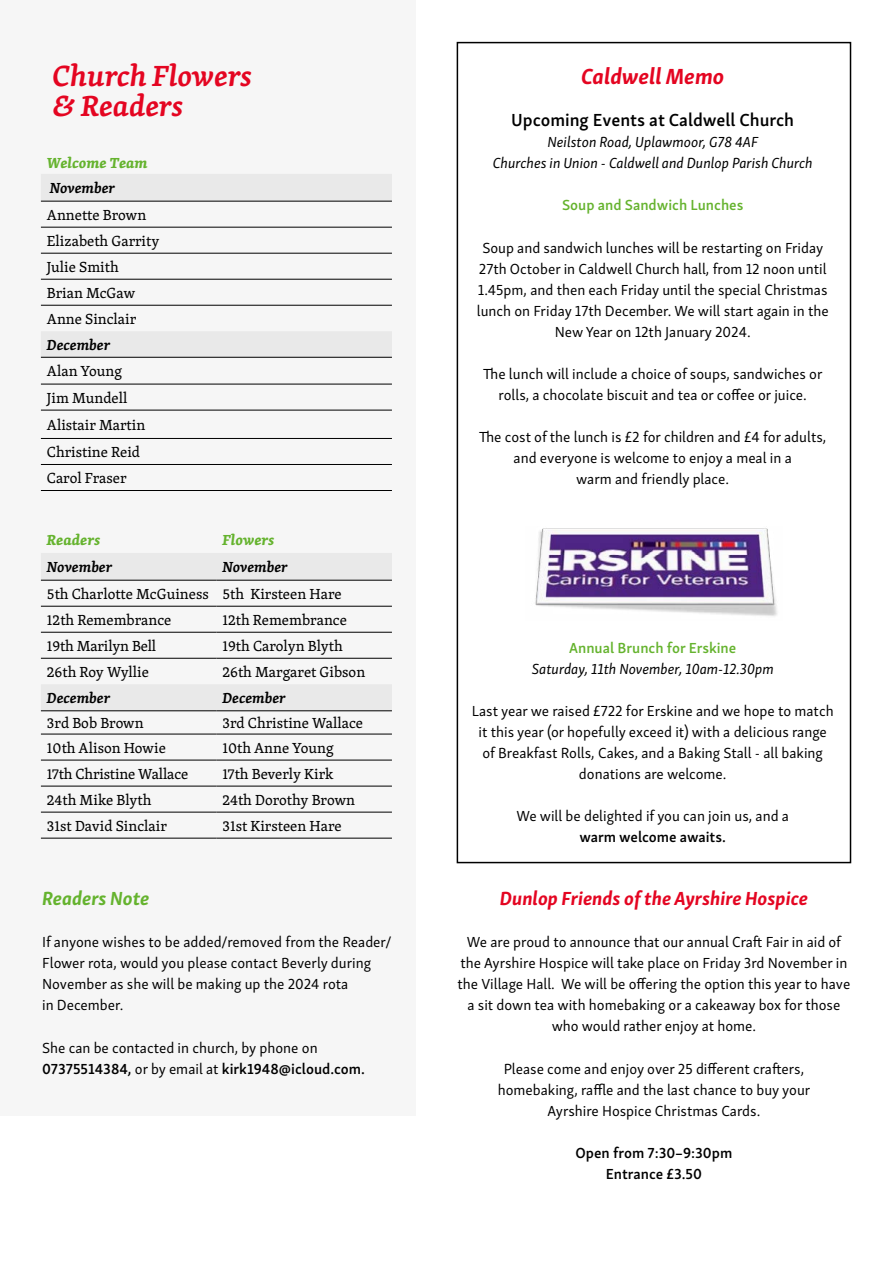
<style>
.page{position:relative;width:893px;height:1263px;background:#fff}
.page>*{position:absolute;margin:0;border:0;box-sizing:border-box;transform-origin:0 0}
.t1{font:italic 600 30px/30px "Skolar Latin";color:#e40521}
.t2{font:italic 700 22.5px "Skolar Sans Latn";color:#e40521}
.t3{font:italic 700 19.5px "Skolar Sans Latn";color:#e40521}
.t4{font:italic 700 19.5px "Skolar Sans Latn";color:#65b32e}
.t5{font:600 18px "Skolar Sans Latn";color:#000}
.t6{font:15px/21px "Skolar Sans Latn";color:#000;text-align:center}
.t7{font:15px/26px "Skolar Latin";color:#000}
.t8{font:italic 15px/21px "Skolar Sans Latn";color:#000;text-align:center}
.t9{font:600 15px/21px "Skolar Sans Latn";color:#000;text-align:center}
.t10{font:italic 600 15px "Skolar Latin";color:#000}
.t11{font:600 15px "Skolar Sans Latn";color:#65b32e}
.t12{font:italic 700 15px "Skolar Latin";color:#65b32e}
.s1{font-weight:600}
</style>
<div class="page">
<div style="left:0;top:0;width:416px;height:1116px;background:#f6f6f6"></div>
<svg style="left:41px;top:174px;width:351px;height:183px"></svg>
<hr style="left:41px;top:201px;width:351px;height:1px;background:#000">
<hr style="left:41px;top:227px;width:351px;height:1px;background:#000">
<hr style="left:41px;top:253px;width:351px;height:1px;background:#000">
<hr style="left:41px;top:279px;width:351px;height:1px;background:#000">
<hr style="left:41px;top:305px;width:351px;height:1px;background:#000">
<hr style="left:41px;top:357px;width:351px;height:1px;background:#000">
<hr style="left:41px;top:384px;width:351px;height:1px;background:#000">
<hr style="left:41px;top:410px;width:351px;height:1px;background:#000">
<hr style="left:41px;top:438px;width:351px;height:1px;background:#000">
<hr style="left:41px;top:464px;width:351px;height:1px;background:#000">
<hr style="left:41px;top:490px;width:351px;height:1px;background:#000">
<svg style="left:41px;top:553px;width:351px;height:157px"></svg>
<hr style="left:41px;top:580px;width:175px;height:1px;background:#000">
<hr style="left:216px;top:580px;width:176px;height:1px;background:#000">
<hr style="left:41px;top:606px;width:175px;height:1px;background:#000">
<hr style="left:216px;top:606px;width:176px;height:1px;background:#000">
<hr style="left:41px;top:632px;width:175px;height:1px;background:#000">
<hr style="left:216px;top:632px;width:176px;height:1px;background:#000">
<hr style="left:41px;top:658px;width:175px;height:1px;background:#000">
<hr style="left:216px;top:658px;width:176px;height:1px;background:#000">
<hr style="left:41px;top:710px;width:175px;height:1px;background:#000">
<hr style="left:216px;top:710px;width:176px;height:1px;background:#000">
<hr style="left:41px;top:734px;width:175px;height:1px;background:#000">
<hr style="left:216px;top:734px;width:176px;height:1px;background:#000">
<hr style="left:41px;top:760px;width:175px;height:1px;background:#000">
<hr style="left:216px;top:760px;width:176px;height:1px;background:#000">
<hr style="left:41px;top:786px;width:175px;height:1px;background:#000">
<hr style="left:216px;top:786px;width:176px;height:1px;background:#000">
<hr style="left:41px;top:812px;width:175px;height:1px;background:#000">
<hr style="left:216px;top:812px;width:176px;height:1px;background:#000">
<hr style="left:41px;top:838px;width:175px;height:1px;background:#000">
<hr style="left:216px;top:838px;width:176px;height:1px;background:#000">
<img style="left:535px;top:528px;width:242px;height:88px">
<div style="left:457px;top:42px;width:394px;height:821px;border:2px solid #000"></div>
<h1 class="t1" style="left:53px;top:59px;width:201px">Church Flowers &amp; Readers</h1>
<p class="t12" style="left:47px;top:150px;width:102px">Welcome Team</p>
<p class="t10" style="left:50px;top:176px;width:67px">November</p>
<p class="t7" style="left:47px;top:201px;width:114px">Annette Brown<br>Elizabeth Garrity<br>Julie Smith<br>Brian McGaw<br>Anne Sinclair</p>
<p class="t10" style="left:47px;top:333px;width:65px">December</p>
<p class="t7" style="left:47px;top:357px;width:100px;line-height:26.7px">Alan Young<br>Jim Mundell<br>Alistair Martin<br>Christine Reid<br>Carol Fraser</p>
<p class="t12" style="left:47px;top:528px;width:55px">Readers</p>
<p class="t12" style="left:222px;top:528px;width:53px">Flowers</p>
<p class="t10" style="left:47px;top:555px;width:67px">November</p>
<p class="t10" style="left:222px;top:555px;width:67px">November</p>
<p class="t7" style="left:47px;top:580px;width:296px">5th Charlotte McGuiness 5th Kirsteen Hare<br>12th Remembrance</p>
<p class="t7" style="left:222px;top:606px;width:126px">12th Remembrance</p>
<p class="t7" style="left:47px;top:632px;width:111px">19th Marilyn Bell</p>
<p class="t7" style="left:222px;top:632px;width:122px">19th Carolyn Blyth</p>
<p class="t7" style="left:47px;top:658px;width:104px">26th Roy Wyllie</p>
<p class="t7" style="left:222px;top:658px;width:144px">26th Margaret Gibson</p>
<p class="t10" style="left:47px;top:686px;width:65px">December</p>
<p class="t10" style="left:222px;top:686px;width:65px">December</p>
<p class="t7" style="left:47px;top:710px;width:98px">3rd Bob Brown</p>
<p class="t7" style="left:222px;top:710px;width:142px">3rd Christine Wallace</p>
<p class="t7" style="left:47px;top:734px;width:120px">10th Alison Howie</p>
<p class="t7" style="left:222px;top:734px;width:113px">10th Anne Young</p>
<p class="t7" style="left:47px;top:760px;width:143px">17th Christine Wallace</p>
<p class="t7" style="left:222px;top:760px;width:113px">17th Beverly Kirk</p>
<p class="t7" style="left:47px;top:786px;width:106px">24th Mike Blyth</p>
<p class="t7" style="left:222px;top:786px;width:134px">24th Dorothy Brown</p>
<p class="t7" style="left:47px;top:812px;width:121px">31st David Sinclair</p>
<p class="t7" style="left:222px;top:812px;width:121px">31st Kirsteen Hare</p>
<h3 class="t4" style="left:42px;top:883px;width:109px">Readers Note</h3>
<p class="t6" style="left:42px;top:930px;width:351px;text-align:left">If anyone wishes to be added/removed from the Reader/ Flower rota, would you please contact Beverly during November as she will be making up the 2024 rota<br>in December.</p>
<p class="t6" style="left:42px;top:1036px;width:324px;text-align:left">She can be contacted in church, by phone on<br><span class="s1">07375514384,</span> or by email at <span class="s1">kirk1948@icloud.com.</span></p>
<h2 class="t2" style="left:581px;top:59px;width:145px">Caldwell Memo</h2>
<p class="t5" style="left:511px;top:106px;width:284px">Upcoming Events at Caldwell Church</p>
<p class="t8" style="left:493px;top:131px;width:321px">Neilston Road, Uplawmoor, G78 4AF<br>Churches in Union - Caldwell and Dunlop Parish Church</p>
<p class="t11" style="left:562px;top:193px;width:183px">Soup and Sandwich Lunches</p>
<p class="t6" style="left:477px;top:236px;width:353px">Soup and sandwich lunches will be restarting on Friday 27th October in Caldwell Church hall, from 12 noon until 1.45pm, and then each Friday until the special Christmas lunch on Friday 17th December. We will start again in the New Year on 12th January 2024.</p>
<p class="t6" style="left:483px;top:362px;width:341px">The lunch will include a choice of soups, sandwiches or rolls, a chocolate biscuit and tea or coffee or juice.</p>
<p class="t6" style="left:479px;top:425px;width:349px">The cost of the lunch is £2 for children and £4 for adults, and everyone is welcome to enjoy a meal in a<br>warm and friendly place.</p>
<p class="t11" style="left:569px;top:635px;width:169px">Annual Brunch for Erskine</p>
<p class="t8" style="left:532px;top:657px;width:243px">Saturday, 11th November, 10am-12.30pm</p>
<p class="t6" style="left:472px;top:699px;width:363px">Last year we raised £722 for Erskine and we hope to match it this year (or hopefully exceed it) with a delicious range of Breakfast Rolls, Cakes, and a Baking Stall - all baking donations are welcome.</p>
<p class="t6" style="left:516px;top:804px;width:274px">We will be delighted if you can join us, and a</p>
<p class="t9" style="left:579px;top:825px;width:148px">warm welcome awaits.</p>
<h3 class="t3" style="left:500px;top:883px;width:310px">Dunlop Friends of the Ayrshire Hospice</h3>
<p class="t6" style="left:457px;top:930px;width:394px">We are proud to announce that our annual Craft Fair in aid of the Ayrshire Hospice will take place on Friday 3rd November in the Village Hall. We will be offering the option this year to have a sit down tea with homebaking or a cakeaway box for those who would rather enjoy at home.</p>
<p class="t6" style="left:498px;top:1057px;width:314px">Please come and enjoy over 25 different crafters, homebaking, raffle and the last chance to buy your<br>Ayrshire Hospice Christmas Cards.</p>
<p class="t9" style="left:576px;top:1141px;width:158px">Open from 7:30–9:30pm<br>Entrance £3.50</p>
</div>
